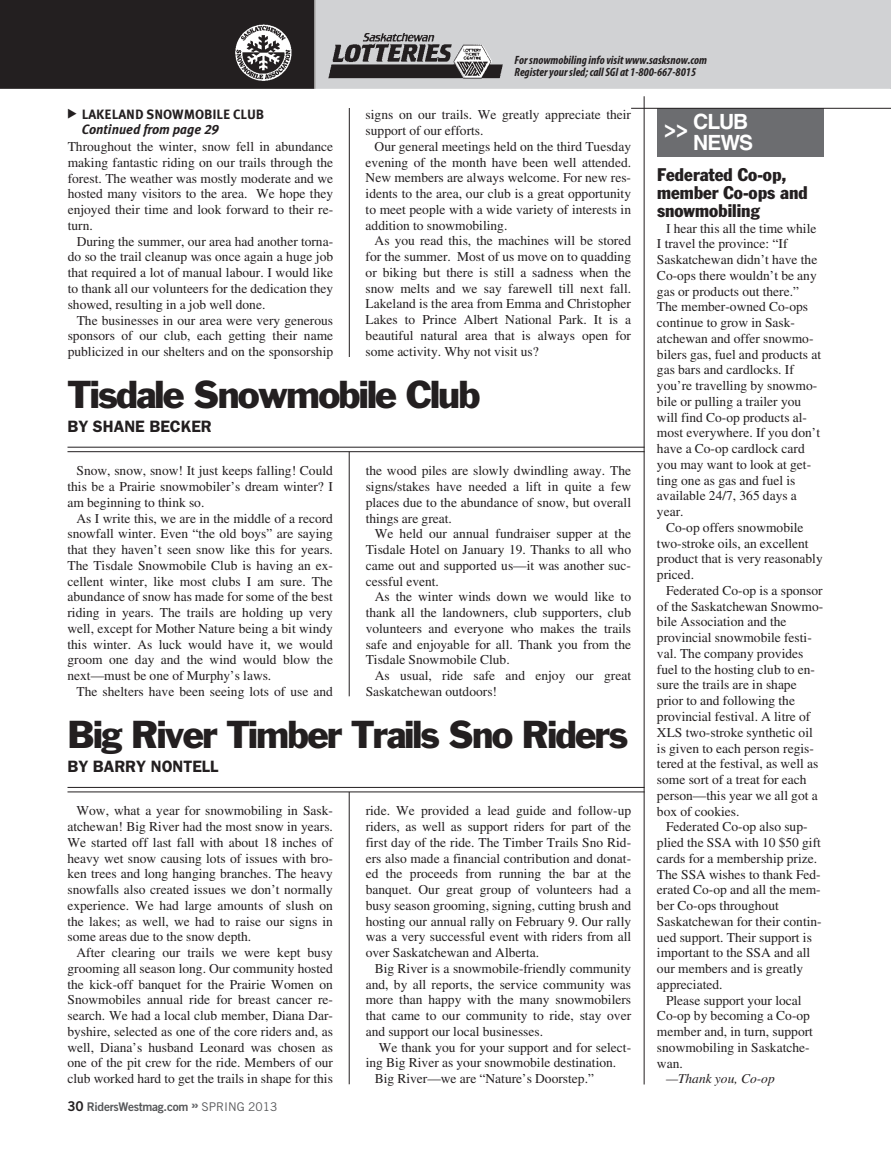
<style>
.page{position:relative;width:891px;height:1161px;background:#fff}
.page>*{position:absolute;margin:0;border:0;box-sizing:border-box;transform-origin:0 0}
.t1{font:36px "Franklin Gothic Std";letter-spacing:-.05em;color:#231f20}
.t2{font:700 condensed 24px "Helvetica LT Std";color:#fff}
.t3{font:700 21px/21px "Helvetica LT Std";letter-spacing:-.05em;color:#fff}
.t4{font:condensed 18px/18px "Franklin Gothic Std";color:#231f20;scale:1.05 1}
.t5{font:600 16.5px "ITC Franklin Gothic Std";color:#231f20}
.t6{font:13.5px/15.8px "Times LT Std";color:#231f20;text-align:justify}
.t7{font:13.5px "Meta Plus Bold Caps";color:#231f20}
.t8{font:italic 700 13.5px "Meta Plus";color:#231f20}
.t9{font:italic 13.5px "Times LT Std";color:#231f20}
.t10{font:italic 700 condensed 12px/12px "Myriad Pro";color:#231f20}
.t11{font:12px "Trade Gothic LT Std Bd 2";letter-spacing:-.025em;color:#57585a}
.s1{font-family:"Meta Plus Bold Caps";font-weight:400}
.s2{font-size:13.5px;color:#231f20}
.s3{font-family:"Trade Gothic Next LT Pro";font-weight:800;color:#6c6d70}
.s4{font-family:"Trade Gothic LT Std"}
</style>
<div class="page">
<hr style="left:644px;top:96px;width:1px;height:988px;background:#231f20">
<div style="left:657px;top:108px;width:167px;height:48px;background:#6c6d70"></div>
<hr style="left:631px;top:108px;width:260px;height:1px;background:#231f20">
<div style="left:316px;top:0;width:575px;height:88px;background:#d1d2d4"></div>
<div style="left:0;top:0;width:315px;height:88px;background:#231f20"></div>
<img style="left:328px;top:32px;width:175px;height:48px">
<img style="left:233px;top:24px;width:61px;height:57px">
<hr style="left:349px;top:792px;width:1px;height:292px;background:#231f20">
<hr style="left:68px;top:787px;width:577px;height:1px;background:#231f20">
<hr style="left:68px;top:791px;width:577px;height:1px;background:#231f20">
<hr style="left:349px;top:108px;width:1px;height:249px;background:#231f20">
<hr style="left:349px;top:452px;width:1px;height:244px;background:#231f20">
<hr style="left:68px;top:447px;width:577px;height:1px;background:#231f20">
<hr style="left:68px;top:451px;width:577px;height:1px;background:#231f20">
<p class="t10" style="left:514px;top:56px;width:194px">For snowmobiling info visit www.sasksnow.com<br>Register your sled; call SGI at 1-800-667-8015</p>
<p class="t7" style="left:82px;top:106px;width:184px">LAKELAND SNOWMOBILE CLUB</p>
<p class="t8" style="left:82px;top:121px;width:139px">Continued from page <span class="s1">29</span></p>
<p class="t6" style="left:68px;top:140px;width:267px">Throughout the winter, snow fell in abundance making fantastic riding on our trails through the forest. The weather was mostly moderate and we hosted many visitors to the area. We hope they enjoyed their time and look forward to their re&shy;turn.</p>
<p class="t6" style="left:68px;top:235px;width:267px;text-indent:9px">During the summer, our area had another torna&shy;do so the trail cleanup was once again a huge job that required a lot of manual labour. I would like to thank all our volunteers for the dedication they showed, resulting in a job well done.</p>
<p class="t6" style="left:68px;top:313px;width:267px;text-indent:9px">The businesses in our area were very generous sponsors of our club, each getting their name publicized in our shelters and on the sponsorship</p>
<p class="t6" style="left:366px;top:108px;width:267px">signs on our trails. We greatly appreciate their support of our efforts.</p>
<p class="t6" style="left:366px;top:140px;width:267px;text-indent:9px">Our general meetings held on the third Tuesday evening of the month have been well attended.<br>New members are always welcome. For new res&shy;idents to the area, our club is a great opportunity to meet people with a wide variety of interests in addition to snowmobiling.</p>
<p class="t6" style="left:366px;top:234px;width:267px;text-indent:9px">As you read this, the machines will be stored for the summer. Most of us move on to quadding or biking but there is still a sadness when the snow melts and we say farewell till next fall.<br>Lakeland is the area from Emma and Christopher Lakes to Prince Albert National Park. It is a beautiful natural area that is always open for some activity. Why not visit us?</p>
<h1 class="t1" style="left:68px;top:371px;width:414px">Tisdale Snowmobile Club</h1>
<p class="t5" style="left:68px;top:417px;width:146px">BY SHANE BECKER</p>
<p class="t6" style="left:67px;top:464px;width:267px;text-indent:9px">Snow, snow, snow! It just keeps falling! Could this be a Prairie snowmobiler’s dream winter? I am beginning to think so.</p>
<p class="t6" style="left:67px;top:511px;width:267px;text-indent:9px">As I write this, we are in the middle of a record snowfall winter. Even “the old boys” are saying that they haven’t seen snow like this for years.<br>The Tisdale Snowmobile Club is having an ex&shy;cellent winter, like most clubs I am sure. The abundance of snow has made for some of the best riding in years. The trails are holding up very well, except for Mother Nature being a bit windy this winter. As luck would have it, we would groom one day and the wind would blow the next—must be one of Murphy’s laws.</p>
<p class="t6" style="left:76px;top:685px;width:258px">The shelters have been seeing lots of use and</p>
<p class="t6" style="left:366px;top:464px;width:267px">the wood piles are slowly dwindling away. The signs/stakes have needed a lift in quite a few places due to the abundance of snow, but overall things are great.</p>
<p class="t6" style="left:366px;top:527px;width:267px;text-indent:9px">We held our annual fundraiser supper at the Tisdale Hotel on January 19. Thanks to all who came out and supported us—it was another suc&shy;cessful event.</p>
<p class="t6" style="left:366px;top:590px;width:267px;text-indent:9px">As the winter winds down we would like to thank all the landowners, club supporters, club volunteers and everyone who makes the trails safe and enjoyable for all. Thank you from the Tisdale Snowmobile Club.</p>
<p class="t6" style="left:366px;top:669px;width:267px;text-indent:9px">As usual, ride safe and enjoy our great<br>Saskatchewan outdoors!</p>
<h1 class="t1" style="left:68px;top:711px;width:562px">Big River Timber Trails Sno Riders</h1>
<p class="t5" style="left:68px;top:757px;width:152px">BY BARRY NONTELL</p>
<p class="t6" style="left:67px;top:804px;width:267px;text-indent:9px">Wow, what a year for snowmobiling in Sask&shy;atchewan! Big River had the most snow in years.<br>We started off last fall with about 18 inches of heavy wet snow causing lots of issues with bro&shy;ken trees and long hanging branches. The heavy snowfalls also created issues we don’t normally experience. We had large amounts of slush on the lakes; as well, we had to raise our signs in some areas due to the snow depth.</p>
<p class="t6" style="left:67px;top:946px;width:267px;text-indent:9px">After clearing our trails we were kept busy grooming all season long. Our community hosted the kick-off banquet for the Prairie Women on Snowmobiles annual ride for breast cancer re&shy;search. We had a local club member, Diana Dar&shy;byshire, selected as one of the core riders and, as well, Diana’s husband Leonard was chosen as one of the pit crew for the ride. Members of our club worked hard to get the trails in shape for this</p>
<p class="t11" style="left:68px;top:1099px;width:212px"><span class="s2">30</span> RidersWestmag.com <span class="s3">»</span> <span class="s4">SPRING 2013</span></p>
<p class="t6" style="left:366px;top:804px;width:267px">ride. We provided a lead guide and follow-up riders, as well as support riders for part of the first day of the ride. The Timber Trails Sno Rid&shy;ers also made a financial contribution and donat&shy;ed the proceeds from running the bar at the banquet. Our great group of volunteers had a busy season grooming, signing, cutting brush and hosting our annual rally on February 9. Our rally was a very successful event with riders from all over Saskatchewan and Alberta.</p>
<p class="t6" style="left:366px;top:962px;width:267px;text-indent:9px">Big River is a snowmobile-friendly community and, by all reports, the service community was more than happy with the many snowmobilers that came to our community to ride, stay over and support our local businesses.</p>
<p class="t6" style="left:379px;top:1041px;width:254px">We thank you for your support and for select-</p>
<p class="t6" style="left:366px;top:1056px;width:252px">ing Big River as your snowmobile destination.</p>
<p class="t6" style="left:375px;top:1072px;width:221px">Big River—we are “Nature’s Doorstep.”</p>
<h3 class="t3" style="left:693px;top:110px;width:61px">CLUB<br>NEWS</h3>
<h2 class="t2" style="left:664px;top:113px;width:25px">&gt;&gt;</h2>
<h3 class="t4" style="left:657px;top:165px;width:145px">Federated Co-op, member Co-ops and snowmobiling</h3>
<p class="t6" style="left:657px;top:222px;width:166px;text-align:left;text-indent:9px">I hear this all the time while<br>I travel the province: “If<br>Saskatchewan didn’t have the<br>Co-ops there wouldn’t be any gas or products out there.”<br>The member-owned Co-ops continue to grow in Sask&shy;atchewan and offer snowmo&shy;bilers gas, fuel and products at gas bars and cardlocks. If you’re travelling by snowmo&shy;bile or pulling a trailer you will find Co-op products al&shy;most everywhere. If you don’t have a Co-op cardlock card you may want to look at get&shy;ting one as gas and fuel is available 24/7, 365 days a year.</p>
<p class="t6" style="left:657px;top:521px;width:167px;text-align:left;text-indent:9px">Co-op offers snowmobile two-stroke oils, an excellent product that is very reasonably priced.</p>
<p class="t6" style="left:657px;top:584px;width:168px;text-align:left;text-indent:9px">Federated Co-op is a sponsor of the Saskatchewan Snowmo&shy;bile Association and the provincial snowmobile festi&shy;val. The company provides fuel to the hosting club to en&shy;sure the trails are in shape prior to and following the provincial festival. A litre of<br>XLS two-stroke synthetic oil is given to each person regis&shy;tered at the festival, as well as some sort of a treat for each person—this year we all got a box of cookies.</p>
<p class="t6" style="left:657px;top:820px;width:166px;text-align:left;text-indent:9px">Federated Co-op also sup&shy;plied the SSA with 10 $50 gift cards for a membership prize.<br>The SSA wishes to thank Fed&shy;erated Co-op and all the mem&shy;ber Co-ops throughout<br>Saskatchewan for their contin&shy;ued support. Their support is important to the SSA and all our members and is greatly appreciated.</p>
<p class="t6" style="left:657px;top:994px;width:158px;text-align:left;text-indent:9px">Please support your local<br>Co-op by becoming a Co-op member and, in turn, support snowmobiling in Saskatche&shy;wan.</p>
<p class="t9" style="left:666px;top:1071px;width:110px">—Thank you, Co-op</p>
</div>
